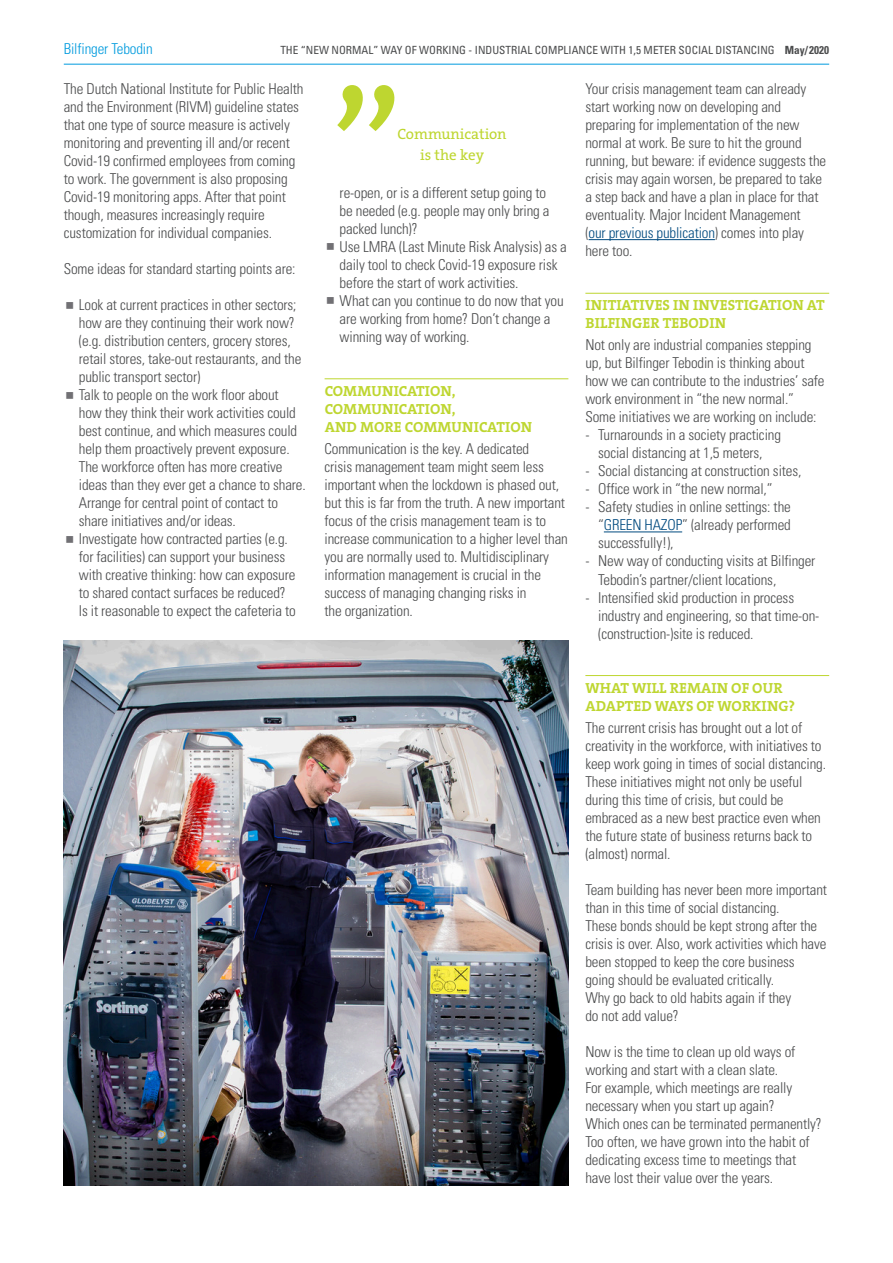
<style>
.page{position:relative;width:893px;height:1263px;background:#fff}
.page>*{position:absolute;margin:0;border:0;box-sizing:border-box;transform-origin:0 0}
.B_NL_Fließtext{font:300 condensed 15px/18px "Univers";letter-spacing:-.01em;color:#4b4c4d}
.B_NL_Zitat{font:15px "The Serif B W5 Plain";color:#bed630}
.B_NL_Fließtext-2{font:300 condensed 15px "Univers";letter-spacing:-.01em;color:#009bde}
.B_NL_Subline{font:700 14.7px/18px "The Serif B W7";letter-spacing:.005em;color:#bed630}
.t1{font:condensed 11.25px "Univers";color:#4b4c4d}
.s1{font-weight:700}
.s2{color:#004a7f}
</style>
<div class="page">
<hr style="left:64px;top:64px;width:765px;height:1px;background:#009bde">
<hr style="left:325px;top:378px;width:243px;height:1px;background:#bed630">
<hr style="left:589px;top:239px;width:126px;height:1px;background:#004a7f">
<hr style="left:585px;top:293px;width:244px;height:1px;background:#bed630">
<hr style="left:604px;top:531px;width:78px;height:1px;background:#004a7f">
<hr style="left:585px;top:675px;width:244px;height:1px;background:#bed630">
<svg style="left:337px;top:85px;width:58px;height:46px"></svg>
<img style="left:64px;top:641px;width:504px;height:544px">
<p class="B_NL_Fließtext-2" style="left:64px;top:39px;width:90px">Bilfinger Tebodin</p>
<p class="t1" style="left:280px;top:43px;width:550px">THE “NEW NORMAL” WAY OF WORKING - INDUSTRIAL COMPLIANCE WITH 1,5 METER SOCIAL DISTANCING <span class="s1">May/ 2020</span></p>
<p class="B_NL_Fließtext" style="left:64px;top:80px;width:241px">The Dutch National Institute for Public Health and the Environment (RIVM) guideline states that one type of source measure is actively monitoring and preventing ill and/or recent Covid-19 confirmed employees from coming to work. The government is also proposing Covid-19 monitoring apps. After that point though, measures increasingly require customization for individual companies.</p>
<p class="B_NL_Fließtext" style="left:64px;top:260px;width:233px">Some ideas for standard starting points are:</p>
<p class="B_NL_Fließtext" style="left:79px;top:296px;width:224px">Look at current practices in other sectors; how are they continuing their work now? (e.g. distribution centers, grocery stores, retail stores, take-out restaurants, and the public transport sector)</p>
<p class="B_NL_Fließtext" style="left:79px;top:386px;width:228px">Talk to people on the work floor about<br>how they think their work activities could best continue, and which measures could help them proactively prevent exposure.<br>The workforce often has more creative ideas than they ever get a chance to share.<br>Arrange for central point of contact to share initiatives and/or ideas.</p>
<p class="B_NL_Fließtext" style="left:79px;top:530px;width:218px">Investigate how contracted parties (e.g. for facilities) can support your business with creative thinking: how can exposure to shared contact surfaces be reduced?<br>Is it reasonable to expect the cafeteria to</p>
<p class="B_NL_Fließtext" style="left:585px;top:80px;width:242px">Your crisis management team can already start working now on developing and preparing for implementation of the new normal at work. Be sure to hit the ground running, but beware: if evidence suggests the crisis may again worsen, be prepared to take a step back and have a plan in place for that eventuality. Major Incident Management<br>(<span class="s2">our previous publication</span>) comes into play here too.</p>
<p class="B_NL_Zitat" style="left:397px;top:124px;width:111px">Communication</p>
<p class="B_NL_Zitat" style="left:420px;top:145px;width:66px">is the key</p>
<p class="B_NL_Fließtext" style="left:340px;top:183px;width:211px">re-open, or is a different setup going to be needed (e.g. people may only bring a packed lunch)?</p>
<p class="B_NL_Fließtext" style="left:340px;top:237px;width:229px">Use LMRA (Last Minute Risk Analysis) as a daily tool to check Covid-19 exposure risk before the start of work activities.</p>
<p class="B_NL_Fließtext" style="left:340px;top:291px;width:226px">What can you continue to do now that you are working from home? Don’t change a winning way of working.</p>
<p class="B_NL_Subline" style="left:585px;top:296px;width:241px">INITIATIVES IN INVESTIGATION AT<br>BILFINGER TEBODIN</p>
<p class="B_NL_Fließtext" style="left:585px;top:336px;width:241px">Not only are industrial companies stepping up, but Bilfinger Tebodin is thinking about how we can contribute to the industries’ safe work environment in “the new normal.” Some initiatives we are working on include:</p>
<p class="B_NL_Fließtext" style="left:585px;top:426px;width:197px;text-align:center">- Turnarounds in a society practicing social distancing at 1,5 meters,</p>
<p class="B_NL_Fließtext" style="left:585px;top:462px;width:217px">- Social distancing at construction sites,</p>
<p class="B_NL_Fließtext" style="left:585px;top:480px;width:189px">- Office work in “the new normal,”</p>
<p class="B_NL_Fließtext" style="left:598px;top:498px;width:194px;text-align:justify;text-indent:-13px">- Safety studies in online settings: the “<span class="s2">GREEN HAZOP</span>” (already performed successfully!),</p>
<p class="B_NL_Fließtext" style="left:598px;top:552px;width:219px;text-indent:-13px">- New way of conducting visits at Bilfinger<br>Tebodin’s partner/client locations,</p>
<p class="B_NL_Fließtext" style="left:598px;top:588px;width:223px;text-indent:-13px">- Intensified skid production in process industry and engineering, so that time-on-(construction-)site is reduced.</p>
<p class="B_NL_Subline" style="left:325px;top:382px;width:209px">COMMUNICATION,<br>COMMUNICATION,<br>AND MORE COMMUNICATION</p>
<p class="B_NL_Fließtext" style="left:325px;top:439px;width:245px">Communication is the key. A dedicated<br>crisis management team might seem less important when the lockdown is phased out, but this is far from the truth. A new important focus of the crisis management team is to increase communication to a higher level than you are normally used to. Multidisciplinary information management is crucial in the success of managing changing risks in<br>the organization.</p>
<p class="B_NL_Subline" style="left:585px;top:678px;width:211px">WHAT WILL REMAIN OF OUR<br>ADAPTED WAYS OF WORKING?</p>
<p class="B_NL_Fließtext" style="left:585px;top:718px;width:242px">The current crisis has brought out a lot of creativity in the workforce, with initiatives to keep work going in times of social distancing.<br>These initiatives might not only be useful during this time of crisis, but could be embraced as a new best practice even when the future state of business returns back to (almost) normal.</p>
<p class="B_NL_Fließtext" style="left:585px;top:880px;width:243px">Team building has never been more important than in this time of social distancing.<br>These bonds should be kept strong after the crisis is over. Also, work activities which have been stopped to keep the core business going should be evaluated critically.<br>Why go back to old habits again if they<br>do not add value?</p>
<p class="B_NL_Fließtext" style="left:585px;top:1042px;width:238px">Now is the time to clean up old ways of working and start with a clean slate.<br>For example, which meetings are really necessary when you start up again?<br>Which ones can be terminated permanently?<br>Too often, we have grown into the habit of dedicating excess time to meetings that have lost their value over the years.</p>
</div>
